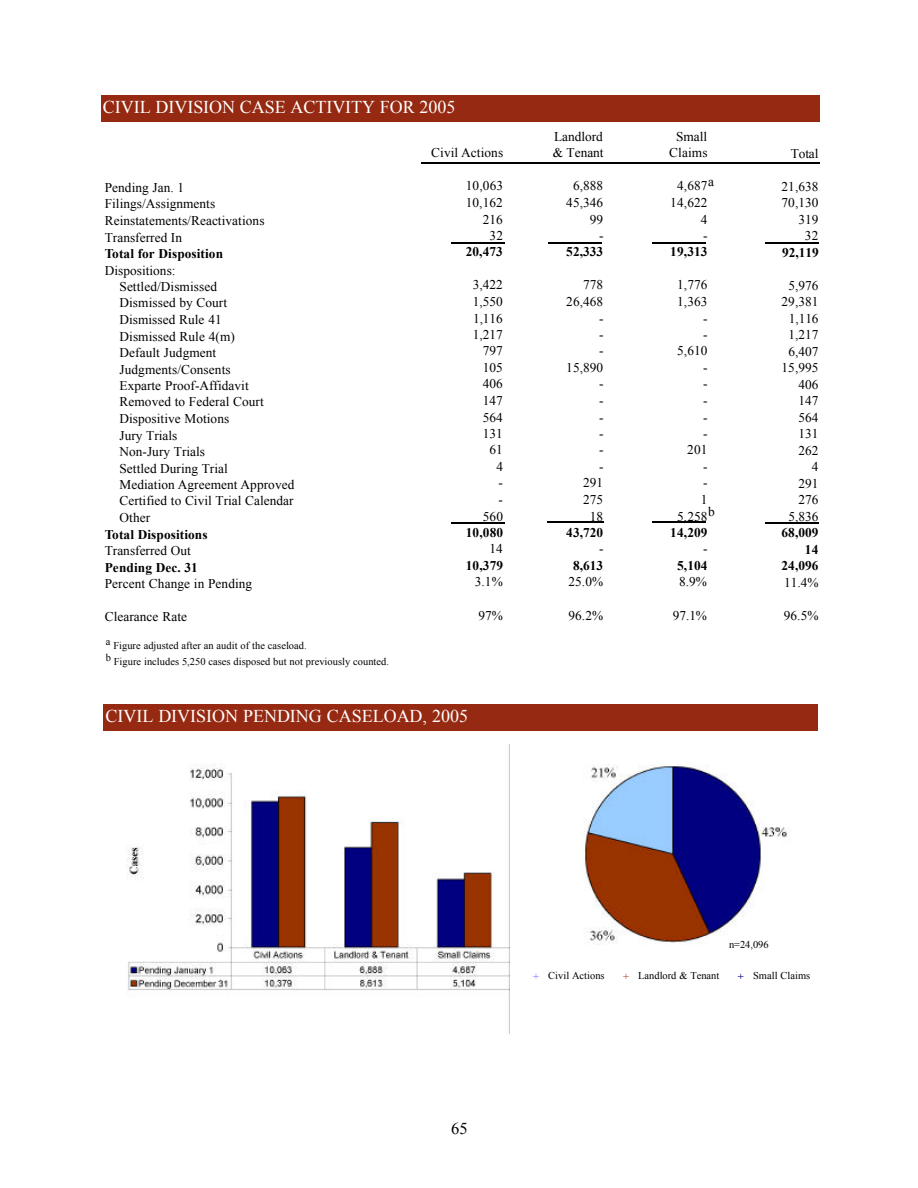
<style>
.page{position:relative;width:918px;height:1188px;background:#fff}
.page>*{position:absolute;margin:0;border:0;box-sizing:border-box;transform-origin:0 0}
.t1{font:18px "Times New Roman";color:#fff}
.t2{font:16.5px "Times New Roman";color:#000}
.t3{font:13.35px/16.5px "Times New Roman";letter-spacing:.005em;color:#000;text-align:right}
.t4{font:700 13.35px/16.4px "Times New Roman";letter-spacing:.005em;color:#000;text-align:right}
.t5{font:10.5px/15.9px "Times New Roman";color:#000}
</style>
<div class="page">
<img style="left:583px;top:764px;width:207px;height:181px">
<div style="left:102px;top:95px;width:718px;height:27px;background:#962911"></div>
<hr style="left:422px;top:163px;width:398px;height:1px;background:#000">
<hr style="left:451px;top:243px;width:54px;height:1px;background:#000">
<hr style="left:548px;top:242px;width:54px;height:2px;background:#000">
<hr style="left:652px;top:242px;width:54px;height:2px;background:#000">
<hr style="left:765px;top:243px;width:54px;height:1px;background:#000">
<hr style="left:451px;top:522px;width:54px;height:1px;background:#000">
<hr style="left:548px;top:522px;width:56px;height:1px;background:#000">
<hr style="left:652px;top:522px;width:54px;height:1px;background:#000">
<hr style="left:765px;top:522px;width:54px;height:1px;background:#000">
<div style="left:104px;top:705px;width:714px;height:26px;background:#962911"></div>
<img style="left:126px;top:763px;width:383px;height:235px">
<h1 class="t1" style="left:103px;top:97px;width:354px">CIVIL DIVISION CASE ACTIVITY FOR 2005</h1>
<p class="t3" style="left:105px;top:179px;width:161px;text-align:left">Pending Jan. 1<br>Filings/Assignments<br>Reinstatements/Reactivations<br>Transferred In</p>
<p class="t4" style="left:105px;top:245px;width:120px">Total for Disposition</p>
<p class="t3" style="left:120px;top:262px;width:176px;text-align:left;text-indent:-15px">Dispositions:<br>Settled/Dismissed<br>Dismissed by Court<br>Dismissed Rule 41<br>Dismissed Rule 4(m)<br>Default Judgment<br>Judgments/Consents<br>Exparte Proof-Affidavit<br>Removed to Federal Court<br>Dispositive Motions<br>Jury Trials<br>Non-Jury Trials<br>Settled During Trial<br>Mediation Agreement Approved<br>Certified to Civil Trial Calendar<br>Other</p>
<p class="t4" style="left:105px;top:526px;width:104px">Total Dispositions</p>
<p class="t3" style="left:105px;top:542px;width:88px">Transferred Out</p>
<p class="t4" style="left:105px;top:559px;width:95px">Pending Dec. 31</p>
<p class="t3" style="left:105px;top:575px;width:149px">Percent Change in Pending</p>
<p class="t3" style="left:105px;top:608px;width:84px">Clearance Rate</p>
<p class="t5" style="left:106px;top:637px;width:285px">a Figure adjusted after an audit of the caseload.<br>b Figure includes 5,250 cases disposed but not previously counted.</p>
<p class="t3" style="left:431px;top:145px;width:73px">Civil Actions</p>
<p class="t3" style="left:466px;top:178px;width:39px">10,063<br>10,162<br>216<br>32</p>
<p class="t4" style="left:466px;top:244px;width:39px">20,473</p>
<p class="t3" style="left:473px;top:277px;width:32px">3,422<br>1,550<br>1,116<br>1,217<br>797<br>105<br>406<br>147<br>564<br>131<br>61<br>4<br>-<br>-<br>560</p>
<p class="t4" style="left:466px;top:524px;width:39px">10,080</p>
<p class="t3" style="left:490px;top:541px;width:15px">14</p>
<p class="t4" style="left:466px;top:557px;width:39px">10,379</p>
<p class="t3" style="left:475px;top:574px;width:29px">3.1%</p>
<p class="t3" style="left:478px;top:607px;width:26px">97%</p>
<h1 class="t1" style="left:105px;top:706px;width:364px">CIVIL DIVISION PENDING CASELOAD, 2005</h1>
<p class="t3" style="left:553px;top:129px;width:52px;text-align:left">Landlord &amp; Tenant</p>
<p class="t3" style="left:566px;top:178px;width:39px">6,888<br>45,346<br>99<br>-</p>
<p class="t4" style="left:566px;top:244px;width:39px">52,333</p>
<p class="t3" style="left:566px;top:277px;width:39px">778<br>26,468 -<br>-<br>-<br>15,890 -<br>-<br>-<br>-<br>-<br>-<br>291<br>275<br>18</p>
<p class="t4" style="left:566px;top:524px;width:39px">43,720</p>
<p class="t3" style="left:599px;top:541px;width:6px">-</p>
<p class="t4" style="left:573px;top:557px;width:32px">8,613</p>
<p class="t3" style="left:568px;top:574px;width:36px">25.0%</p>
<p class="t3" style="left:568px;top:607px;width:36px">96.2%</p>
<p class="t3" style="left:669px;top:129px;width:40px;text-align:center">Small<br>Claims</p>
<p class="t3" style="left:670px;top:178px;width:39px">4,687<br>14,622<br>4<br>-</p>
<p class="t4" style="left:670px;top:244px;width:39px">19,313</p>
<p class="t3" style="left:677px;top:277px;width:32px">1,776<br>1,363 -<br>-<br>5,610 -<br>-<br>-<br>-<br>-<br>201<br>-<br>-<br>1<br>5,258</p>
<p class="t4" style="left:670px;top:524px;width:39px">14,209</p>
<p class="t3" style="left:703px;top:541px;width:6px">-</p>
<p class="t4" style="left:677px;top:557px;width:32px">5,104</p>
<p class="t3" style="left:679px;top:574px;width:29px">8.9%</p>
<p class="t3" style="left:673px;top:607px;width:36px">97.1%</p>
<p class="t3" style="left:708px;top:173px;width:7px">a</p>
<p class="t3" style="left:708px;top:503px;width:8px">b</p>
<p class="t3" style="left:791px;top:145px;width:29px">Total</p>
<p class="t3" style="left:782px;top:178px;width:39px">21,638<br>70,130<br>319<br>32</p>
<p class="t4" style="left:782px;top:244px;width:38px">92,119</p>
<p class="t3" style="left:782px;top:277px;width:39px">5,976<br>29,381<br>1,116<br>1,217<br>6,407<br>15,995<br>406<br>147<br>564<br>131<br>262<br>4<br>291<br>276<br>5,836</p>
<p class="t4" style="left:782px;top:525px;width:39px">68,009<br>14<br>24,096</p>
<p class="t3" style="left:784px;top:574px;width:36px">11.4%</p>
<p class="t3" style="left:784px;top:607px;width:36px">96.5%</p>
<p class="t2" style="left:451px;top:1119px;width:18px">65</p>
<p class="t5" style="left:729px;top:936px;width:41px">n=24,096</p>
<p class="t5" style="left:548px;top:967px;width:58px">Civil Actions</p>
<p class="t5" style="left:638px;top:967px;width:83px">Landlord &amp; Tenant</p>
<p class="t5" style="left:753px;top:967px;width:59px">Small Claims</p>
</div>
